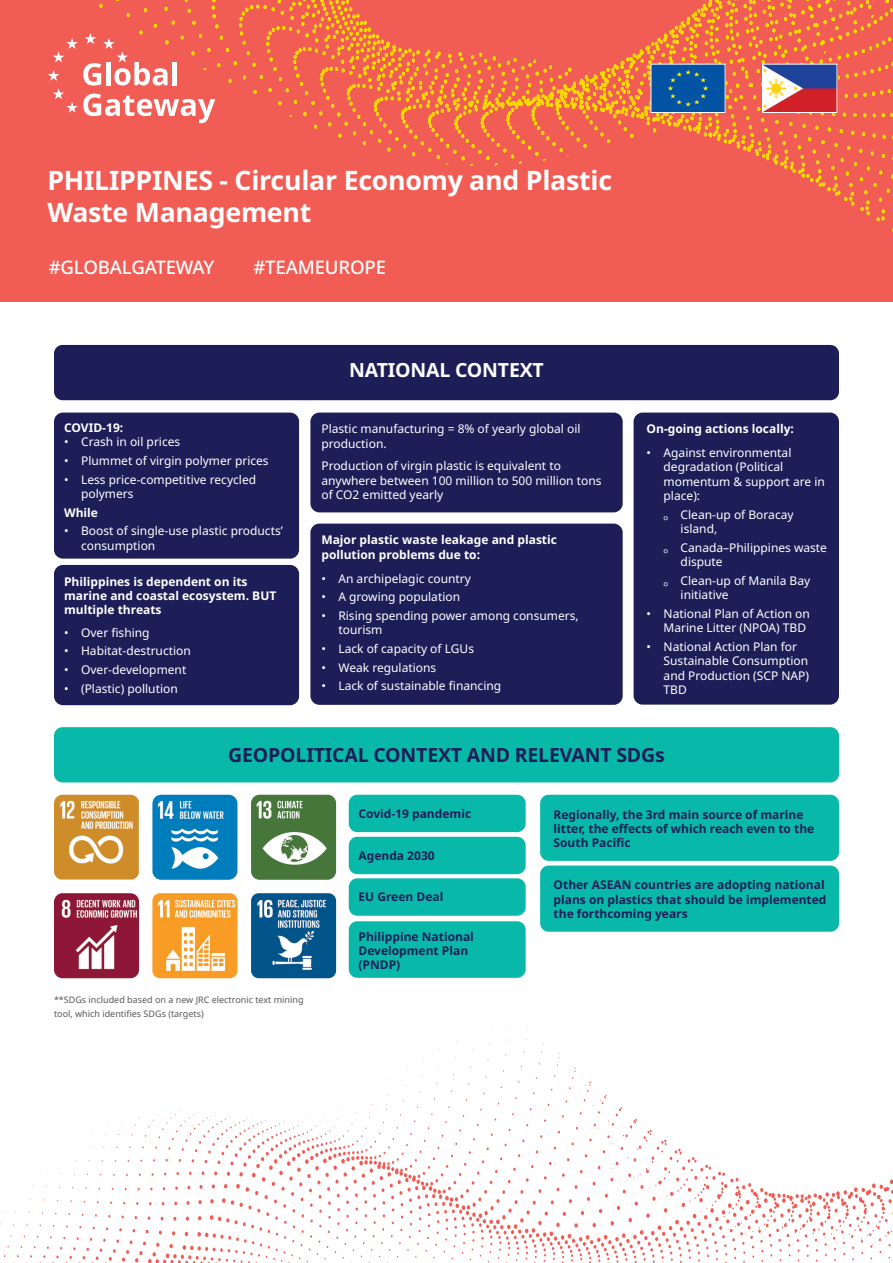
<style>
.page{position:relative;width:893px;height:1263px;background:#fff}
.page>*{position:absolute;margin:0;border:0;box-sizing:border-box;transform-origin:0 0}
.t1{font:700 26.7px/32.1px "Noto Sans";letter-spacing:-.01em;color:#fff}
.t2{font:700 19.5px "Noto Sans";letter-spacing:-.01em;color:#1c1e57}
.t3{font:700 19.5px "Noto Sans";letter-spacing:-.01em;color:#fff}
.t4{font:500 18.6px "Noto Sans";letter-spacing:-.01em;color:#fff}
.t5{font:12px/14.4px "Noto Sans";color:#fff}
.t6{font:700 12px/14.2px "Noto Sans";color:#1d1e58}
.t7{font:700 12px/14.2px "Noto Sans";color:#fff}
.t8{font:9px/14.2px "Noto Sans";color:#57585a}
</style>
<div class="page">
<svg style="left:0;top:1026px;width:893px;height:237px"></svg>
<div style="left:0;top:0;width:893px;height:302px;background:#f15d55"></div>
<svg style="left:99px;top:0;width:794px;height:232px"></svg>
<svg style="left:48px;top:33px;width:167px;height:90px"></svg>
<div style="left:54px;top:345px;width:785px;height:55px;background:#1d1e58;border-radius:9px"></div>
<div style="left:54px;top:727px;width:785px;height:55px;background:#08b9aa;border-radius:9px"></div>
<div style="left:54px;top:413px;width:245px;height:146px;background:#1d1e58;border-radius:9px"></div>
<div style="left:54px;top:565px;width:245px;height:140px;background:#1d1e58;border-radius:9px"></div>
<div style="left:634px;top:413px;width:205px;height:292px;background:#1d1e58;border-radius:9px"></div>
<div style="left:349px;top:795px;width:177px;height:37px;background:#08b9aa;border-radius:9px"></div>
<div style="left:349px;top:837px;width:177px;height:37px;background:#08b9aa;border-radius:9px"></div>
<div style="left:349px;top:878px;width:177px;height:38px;background:#08b9aa;border-radius:9px"></div>
<div style="left:349px;top:921px;width:177px;height:57px;background:#08b9aa;border-radius:9px"></div>
<div style="left:540px;top:795px;width:299px;height:66px;background:#08b9aa;border-radius:9px"></div>
<div style="left:540px;top:865px;width:299px;height:67px;background:#08b9aa;border-radius:9px"></div>
<img style="left:54px;top:893px;width:85px;height:85px">
<img style="left:152px;top:795px;width:85px;height:85px">
<img style="left:251px;top:893px;width:85px;height:85px">
<div style="left:310px;top:413px;width:313px;height:99px;background:#1d1e58;border-radius:9px"></div>
<div style="left:310px;top:524px;width:313px;height:181px;background:#1d1e58;border-radius:9px"></div>
<img style="left:251px;top:795px;width:85px;height:85px">
<img style="left:54px;top:795px;width:85px;height:84px">
<img style="left:152px;top:893px;width:85px;height:85px">
<div style="left:651px;top:64px;width:74px;height:48px;background:#0353a5"></div>
<svg style="left:668px;top:70px;width:40px;height:36px"></svg>
<div style="left:651px;top:64px;width:74px;height:49px;border:1px solid #fff"></div>
<img style="left:764px;top:66px;width:71px;height:45px">
<div style="left:762px;top:64px;width:75px;height:49px;border:1px solid #fff"></div>
<h1 class="t1" style="left:47px;top:165px;width:566px">PHILIPPINES - Circular Economy and Plastic<br>Waste Management</h1>
<h3 class="t4" style="left:49px;top:254px;width:167px">#GLOBALGATEWAY</h3>
<h3 class="t4" style="left:253px;top:254px;width:134px">#TEAMEUROPE</h3>
<p class="t7" style="left:64px;top:421px;width:61px">COVID-19:</p>
<p class="t5" style="left:64px;top:435px;width:118px">• Crash in oil prices</p>
<p class="t5" style="left:64px;top:454px;width:206px">• Plummet of virgin polymer prices</p>
<p class="t5" style="left:81px;top:472px;width:177px;text-indent:-17px">• Less price-competitive recycled polymers</p>
<p class="t7" style="left:64px;top:505px;width:35px">While</p>
<p class="t5" style="left:81px;top:524px;width:203px;text-indent:-17px">• Boost of single-use plastic products’ consumption</p>
<p class="t7" style="left:64px;top:574px;width:214px">Philippines is dependent on its marine and coastal ecosystem. BUT multiple threats</p>
<p class="t5" style="left:64px;top:625px;width:87px">• Over fishing</p>
<p class="t5" style="left:64px;top:644px;width:128px">• Habitat-destruction</p>
<p class="t5" style="left:64px;top:663px;width:124px">• Over-development</p>
<p class="t5" style="left:64px;top:681px;width:115px">• (Plastic) pollution</p>
<h2 class="t3" style="left:349px;top:359px;width:196px">NATIONAL CONTEXT</h2>
<p class="t5" style="left:321px;top:422px;width:261px">Plastic manufacturing = 8% of yearly global oil production.</p>
<p class="t5" style="left:321px;top:459px;width:282px">Production of virgin plastic is equivalent to anywhere between 100 million to 500 million tons of CO2 emitted yearly</p>
<p class="t7" style="left:321px;top:533px;width:237px">Major plastic waste leakage and plastic pollution problems due to:</p>
<p class="t5" style="left:321px;top:571px;width:151px">• An archipelagic country</p>
<p class="t5" style="left:321px;top:590px;width:140px">• A growing population</p>
<p class="t5" style="left:338px;top:609px;width:242px;text-indent:-17px">• Rising spending power among consumers, tourism</p>
<p class="t5" style="left:321px;top:642px;width:154px">• Lack of capacity of LGUs</p>
<p class="t5" style="left:321px;top:660px;width:116px">• Weak regulations</p>
<p class="t5" style="left:321px;top:679px;width:181px">• Lack of sustainable financing</p>
<p class="t7" style="left:647px;top:422px;width:149px">On-going actions locally:</p>
<p class="t5" style="left:664px;top:445px;width:163px;text-indent:-17px">• Against environmental degradation (Political momentum &amp; support are in place):</p>
<p class="t5" style="left:681px;top:507px;width:115px;text-indent:-17px">ₒ Clean-up of Boracay island,</p>
<p class="t5" style="left:681px;top:540px;width:148px;text-indent:-17px">ₒ Canada–Philippines waste dispute</p>
<p class="t5" style="left:681px;top:573px;width:131px;text-indent:-17px">ₒ Clean-up of Manila Bay initiative</p>
<p class="t5" style="left:664px;top:606px;width:148px;text-indent:-17px">• National Plan of Action on<br>Marine Litter (NPOA) TBD</p>
<p class="t5" style="left:664px;top:639px;width:147px;text-indent:-17px">• National Action Plan for<br>Sustainable Consumption and Production (SCP NAP)<br>TBD</p>
<h2 class="t2" style="left:228px;top:744px;width:438px">GEOPOLITICAL CONTEXT AND RELEVANT SDGs</h2>
<p class="t8" style="left:54px;top:992px;width:251px">**SDGs included based on a new JRC electronic text mining tool, which identifies SDGs (targets)</p>
<p class="t6" style="left:358px;top:807px;width:114px">Covid-19 pandemic</p>
<p class="t6" style="left:358px;top:849px;width:78px">Agenda 2030</p>
<p class="t6" style="left:358px;top:890px;width:86px">EU Green Deal</p>
<p class="t6" style="left:358px;top:929px;width:117px">Philippine National<br>Development Plan (PNDP)</p>
<p class="t6" style="left:554px;top:807px;width:262px">Regionally, the 3rd main source of marine litter, the effects of which reach even to the<br>South Pacific</p>
<p class="t6" style="left:554px;top:878px;width:274px">Other ASEAN countries are adopting national plans on plastics that should be implemented the forthcoming years</p>
</div>
